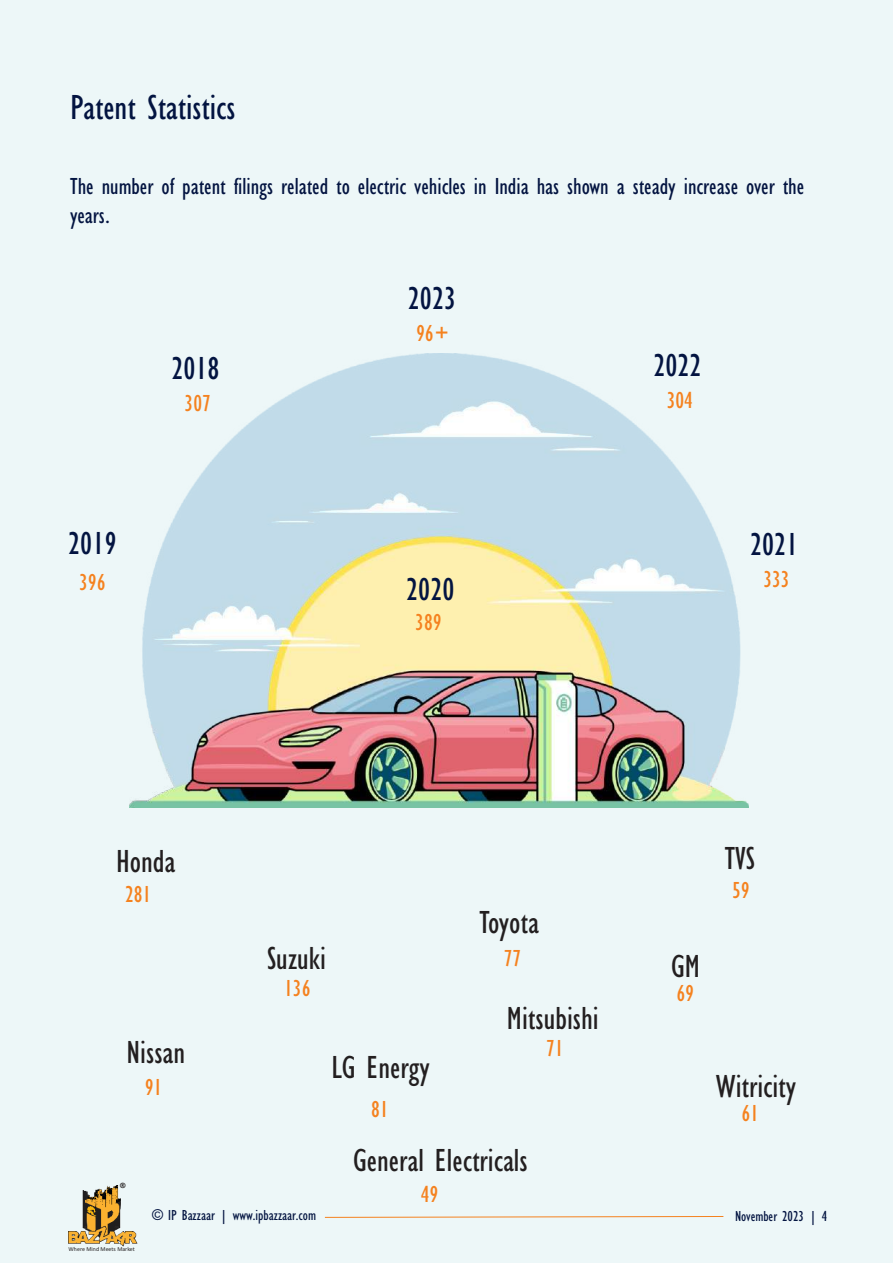
<style>
.page{position:relative;width:893px;height:1263px;background:#edf7f8}
.page>*{position:absolute;margin:0;border:0;box-sizing:border-box;transform-origin:0 0}
.t1{font:condensed 36px "Gill Sans";color:#031441}
.t2{font:condensed 33px "Gill Sans";color:#231f20}
.t3{font:condensed 33px "Gill Sans";color:#031441}
.t4{font:condensed 24px/29px "Gill Sans";color:#031441}
.t5{font:condensed 24px "Gill Sans";color:#f5821f}
.t6{font:condensed 15px "Gill Sans";color:#031441}
.t7{font:700 7.95px "Trebuchet MS";color:#231f20}
.t8{font:6px "Calibri";color:#231f20}
</style>
<div class="page">
<img style="left:130px;top:354px;width:618px;height:454px">
<img style="left:68px;top:1185px;width:70px;height:61px">
<svg style="left:324px;top:1216px;width:400px;height:2px"></svg>
<h1 class="t1" style="left:70px;top:94px;width:167px">Patent Statistics</h1>
<p class="t4" style="left:70px;top:175px;width:736px">The number of patent filings related to electric vehicles in India has shown a steady increase over the years.</p>
<h2 class="t3" style="left:68px;top:531px;width:50px">2019</h2>
<p class="t5" style="left:79px;top:574px;width:28px">396</p>
<h2 class="t3" style="left:171px;top:356px;width:50px">2018</h2>
<p class="t5" style="left:185px;top:394px;width:28px">307</p>
<h2 class="t3" style="left:408px;top:286px;width:50px">2023</h2>
<p class="t5" style="left:416px;top:325px;width:35px">96+</p>
<h2 class="t3" style="left:406px;top:577px;width:50px">2020</h2>
<p class="t5" style="left:415px;top:614px;width:28px">389</p>
<h2 class="t3" style="left:653px;top:353px;width:50px">2022</h2>
<p class="t5" style="left:667px;top:391px;width:28px">304</p>
<h2 class="t3" style="left:750px;top:532px;width:50px">2021</h2>
<p class="t5" style="left:763px;top:570px;width:28px">333</p>
<h2 class="t2" style="left:116px;top:849px;width:61px">Honda</h2>
<p class="t5" style="left:125px;top:886px;width:28px">281</p>
<h2 class="t2" style="left:127px;top:1040px;width:60px">Nissan</h2>
<p class="t5" style="left:145px;top:1078px;width:19px">91</p>
<p class="t7" style="left:120px;top:1182px;width:7px">®</p>
<h2 class="t2" style="left:267px;top:946px;width:61px">Suzuki</h2>
<p class="t5" style="left:284px;top:979px;width:28px">136</p>
<h2 class="t2" style="left:332px;top:1055px;width:100px">LG Energy</h2>
<p class="t5" style="left:371px;top:1101px;width:19px">81</p>
<h2 class="t2" style="left:480px;top:910px;width:61px">Toyota</h2>
<p class="t5" style="left:504px;top:949px;width:19px">77</p>
<h2 class="t2" style="left:507px;top:1006px;width:93px">Mitsubishi</h2>
<p class="t5" style="left:546px;top:1039px;width:19px">71</p>
<h2 class="t2" style="left:353px;top:1148px;width:176px">General Electricals</h2>
<p class="t5" style="left:421px;top:1185px;width:19px">49</p>
<h2 class="t2" style="left:671px;top:954px;width:30px">GM</h2>
<p class="t5" style="left:676px;top:984px;width:19px">69</p>
<h2 class="t2" style="left:725px;top:846px;width:32px">TVS</h2>
<p class="t5" style="left:732px;top:881px;width:19px">59</p>
<h2 class="t2" style="left:716px;top:1074px;width:82px">Witricity</h2>
<p class="t5" style="left:741px;top:1104px;width:19px">61</p>
<p class="t8" style="left:69px;top:1246px;width:68px">Where Mind Meets Market</p>
<p class="t6" style="left:152px;top:1209px;width:165px">© IP Bazzaar | www.ipbazzaar.com</p>
<p class="t6" style="left:735px;top:1210px;width:94px">November 2023 | 4</p>
</div>
